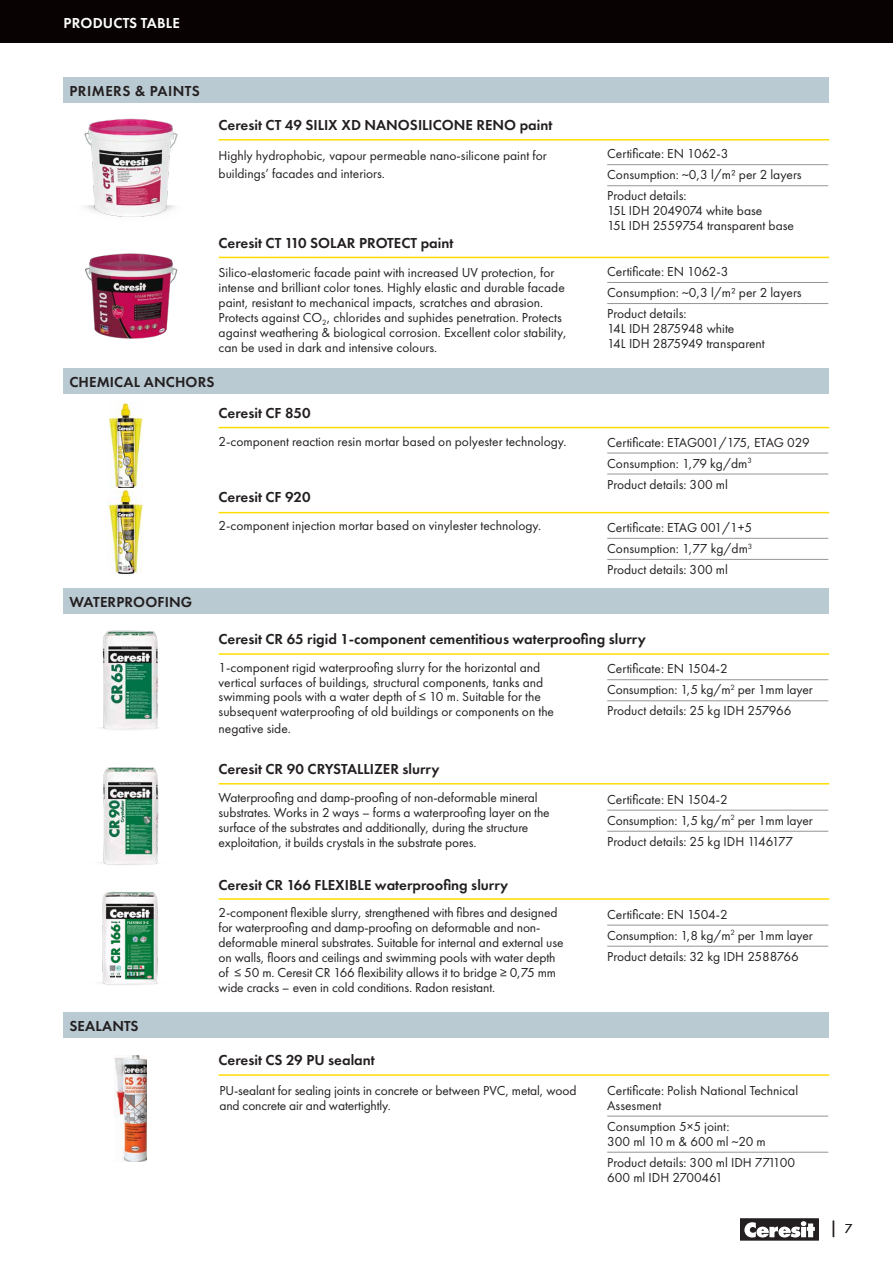
<style>
.page{position:relative;width:893px;height:1263px;background:#fff}
.page>*{position:absolute;margin:0;border:0;box-sizing:border-box;transform-origin:0 0}
.t1{font:16.5px "Futura PT";color:#231f20}
.t2{font:600 15px "Futura PT";color:#231f20}
.t3{font:600 15px "Futura PT";letter-spacing:.035em;color:#231f20}
.t4{font:600 15px "Futura PT";letter-spacing:.01em;color:#fff}
.t5{font:13.5px/21px "Futura PT";color:#231f20}
.s1{font-size:13.5px}
</style>
<div class="page">
<div style="left:740px;top:1219px;width:79px;height:21px;background:#231f20"></div>
<svg style="left:744px;top:1221px;width:71px;height:16px"></svg>
<div style="left:0;top:0;width:893px;height:43px;background:#080302"></div>
<hr style="left:607px;top:164px;width:221px;height:1px;background:#939598">
<hr style="left:607px;top:185px;width:221px;height:1px;background:#939598">
<hr style="left:607px;top:282px;width:221px;height:1px;background:#939598">
<hr style="left:607px;top:303px;width:221px;height:1px;background:#939598">
<hr style="left:607px;top:453px;width:221px;height:1px;background:#939598">
<hr style="left:607px;top:474px;width:221px;height:1px;background:#939598">
<hr style="left:607px;top:679px;width:221px;height:1px;background:#939598">
<hr style="left:607px;top:700px;width:221px;height:1px;background:#939598">
<hr style="left:607px;top:810px;width:221px;height:1px;background:#939598">
<hr style="left:607px;top:831px;width:221px;height:1px;background:#939598">
<hr style="left:607px;top:925px;width:221px;height:1px;background:#939598">
<hr style="left:607px;top:946px;width:221px;height:1px;background:#939598">
<hr style="left:607px;top:1116px;width:221px;height:1px;background:#939598">
<hr style="left:607px;top:1152px;width:221px;height:1px;background:#939598">
<hr style="left:607px;top:538px;width:221px;height:1px;background:#939598">
<hr style="left:607px;top:559px;width:221px;height:1px;background:#939598">
<div style="left:63px;top:1012px;width:766px;height:25px;background:#bacad2"></div>
<div style="left:63px;top:588px;width:766px;height:26px;background:#bacad2"></div>
<div style="left:63px;top:368px;width:766px;height:26px;background:#bacad2"></div>
<div style="left:63px;top:77px;width:766px;height:26px;background:#bacad2"></div>
<img style="left:84px;top:118px;width:94px;height:99px">
<img style="left:85px;top:253px;width:93px;height:86px">
<img style="left:108px;top:402px;width:34px;height:85px">
<img style="left:108px;top:489px;width:35px;height:85px">
<img style="left:100px;top:630px;width:58px;height:100px">
<img style="left:100px;top:767px;width:59px;height:98px">
<img style="left:100px;top:891px;width:59px;height:94px">
<img style="left:115px;top:1055px;width:32px;height:107px">
<hr style="left:219px;top:139px;width:610px;height:2px;background:#ffdc01">
<hr style="left:219px;top:257px;width:610px;height:1px;background:#ffdc01">
<hr style="left:219px;top:427px;width:610px;height:1px;background:#ffdc01">
<hr style="left:219px;top:512px;width:610px;height:1px;background:#ffdc01">
<hr style="left:219px;top:653px;width:610px;height:2px;background:#ffdc01">
<hr style="left:219px;top:783px;width:610px;height:1px;background:#ffdc01">
<hr style="left:219px;top:898px;width:610px;height:2px;background:#ffdc01">
<hr style="left:219px;top:1074px;width:610px;height:2px;background:#ffdc01">
<p class="t4" style="left:64px;top:13px;width:118px">PRODUCTS TABLE</p>
<p class="t3" style="left:69px;top:81px;width:132px">PRIMERS &amp; PAINTS</p>
<p class="t2" style="left:219px;top:116px;width:335px">Ceresit CT 49 SILIX XD NANOSILICONE RENO paint</p>
<p class="t5" style="left:219px;top:146px;width:330px;line-height:18.1px">Highly hydrophobic, vapour permeable nano-silicone paint for buildings’ facades and interiors.</p>
<p class="t2" style="left:219px;top:233px;width:236px">Ceresit CT 110 SOLAR PROTECT paint</p>
<p class="t5" style="left:219px;top:265px;width:350px;line-height:14.9px">Silico-elastomeric facade paint with increased UV protection, for intense and brilliant color tones. Highly elastic and durable facade paint, resistant to mechanical impacts, scratches and abrasion.<br>Protects against CO<sub>2</sub>, chlorides and suphides penetration. Protects against weathering &amp; biological corrosion. Excellent color stability, can be used in dark and intensive colours.</p>
<p class="t2" style="left:69px;top:372px;width:147px">CHEMICAL ANCHORS</p>
<p class="t2" style="left:219px;top:403px;width:94px">Ceresit CF 850</p>
<p class="t5" style="left:219px;top:430px;width:349px">2-component reaction resin mortar based on polyester technology.</p>
<p class="t2" style="left:69px;top:592px;width:125px">WATERPROOFING</p>
<p class="t2" style="left:219px;top:488px;width:94px">Ceresit CF 920</p>
<p class="t5" style="left:219px;top:515px;width:324px">2-component injection mortar based on vinylester technology.</p>
<p class="t5" style="left:607px;top:143px;width:196px">Certificate: EN 1062-3<br>Consumption: ~0,3 l/m² per 2 layers<br>Product details:</p>
<p class="t5" style="left:607px;top:203px;width:188px;line-height:15px">15L IDH 2049074 white base<br>15L IDH 2559754 transparent base</p>
<p class="t5" style="left:607px;top:261px;width:196px">Certificate: EN 1062-3<br>Consumption: ~0,3 l/m² per 2 layers<br>Product details:</p>
<p class="t5" style="left:607px;top:321px;width:159px;line-height:15px">14L IDH 2875948 white<br>14L IDH 2875949 transparent</p>
<p class="t5" style="left:607px;top:432px;width:204px">Certificate: ETAG001/175, ETAG 029<br>Consumption: 1,79 kg/dm<sup>3<br></sup>Product details: 300 ml</p>
<p class="t5" style="left:607px;top:517px;width:147px;text-align:justify">Certificate: ETAG 001/1+5<br>Consumption: 1,77 kg/dm<sup>3<br></sup>Product details: 300 ml</p>
<p class="t2" style="left:69px;top:1016px;width:71px">SEALANTS</p>
<p class="t2" style="left:219px;top:630px;width:429px">Ceresit CR 65 rigid 1-component cementitious waterproofing slurry</p>
<p class="t5" style="left:219px;top:660px;width:337px;line-height:14.9px">1-component rigid waterproofing slurry for the horizontal and vertical surfaces of buildings, structural components, tanks and swimming pools with a water depth of ≤ 10 m. Suitable for the subsequent waterproofing of old buildings or components on the</p>
<p class="t5" style="left:219px;top:718px;width:74px">negative side.</p>
<p class="t2" style="left:219px;top:760px;width:222px">Ceresit CR 90 CRYSTALLIZER slurry</p>
<p class="t5" style="left:219px;top:790px;width:333px;line-height:14.9px">Waterproofing and damp-proofing of non-deformable mineral substrates. Works in 2 ways – forms a waterproofing layer on the surface of the substrates and additionally, during the structure exploitation, it builds crystals in the substrate pores.</p>
<p class="t2" style="left:219px;top:875px;width:291px">Ceresit CR 166 FLEXIBLE waterproofing slurry</p>
<p class="t5" style="left:219px;top:905px;width:346px;line-height:15px">2-component flexible slurry, strengthened with fibres and designed for waterproofing and damp-proofing on deformable and non&shy;deformable mineral substrates. Suitable for internal and external use on walls, floors and ceilings and swimming pools with water depth of ≤ 50 m. Ceresit CR 166 flexibility allows it to bridge ≥ 0,75 mm wide cracks – even in cold conditions. Radon resistant.</p>
<p class="t5" style="left:607px;top:658px;width:207px">Certificate: EN 1504-2<br>Consumption: 1,5 kg/m<sup>2</sup> per 1mm layer<br>Product details: 25 kg IDH 257966</p>
<p class="t5" style="left:607px;top:789px;width:207px">Certificate: EN 1504-2<br>Consumption: 1,5 kg/m<sup>2</sup> per 1mm layer<br>Product details: 25 kg IDH 1146177</p>
<p class="t5" style="left:607px;top:904px;width:207px">Certificate: EN 1504-2<br>Consumption: 1,8 kg/m<sup>2</sup> per 1mm layer<br>Product details: 32 kg IDH 2588766</p>
<p class="t2" style="left:219px;top:1050px;width:158px">Ceresit CS 29 PU sealant</p>
<p class="t5" style="left:219px;top:1083px;width:359px;line-height:15px">PU-sealant for sealing joints in concrete or between PVC, metal, wood and concrete air and watertightly.</p>
<p class="t5" style="left:607px;top:1083px;width:192px;line-height:15px">Certificate: Polish National Technical<br>Assesment</p>
<p class="t5" style="left:607px;top:1119px;width:160px;line-height:15px">Consumption 5×5 joint:<br>300 ml 10 m &amp; 600 ml ~20 m</p>
<p class="t5" style="left:607px;top:1155px;width:189px;line-height:15px">Product details: 300 ml IDH 771100<br>600 ml IDH 2700461</p>
<p class="t1" style="left:829px;top:1218px;width:24px">| <span class="s1">7</span></p>
</div>
